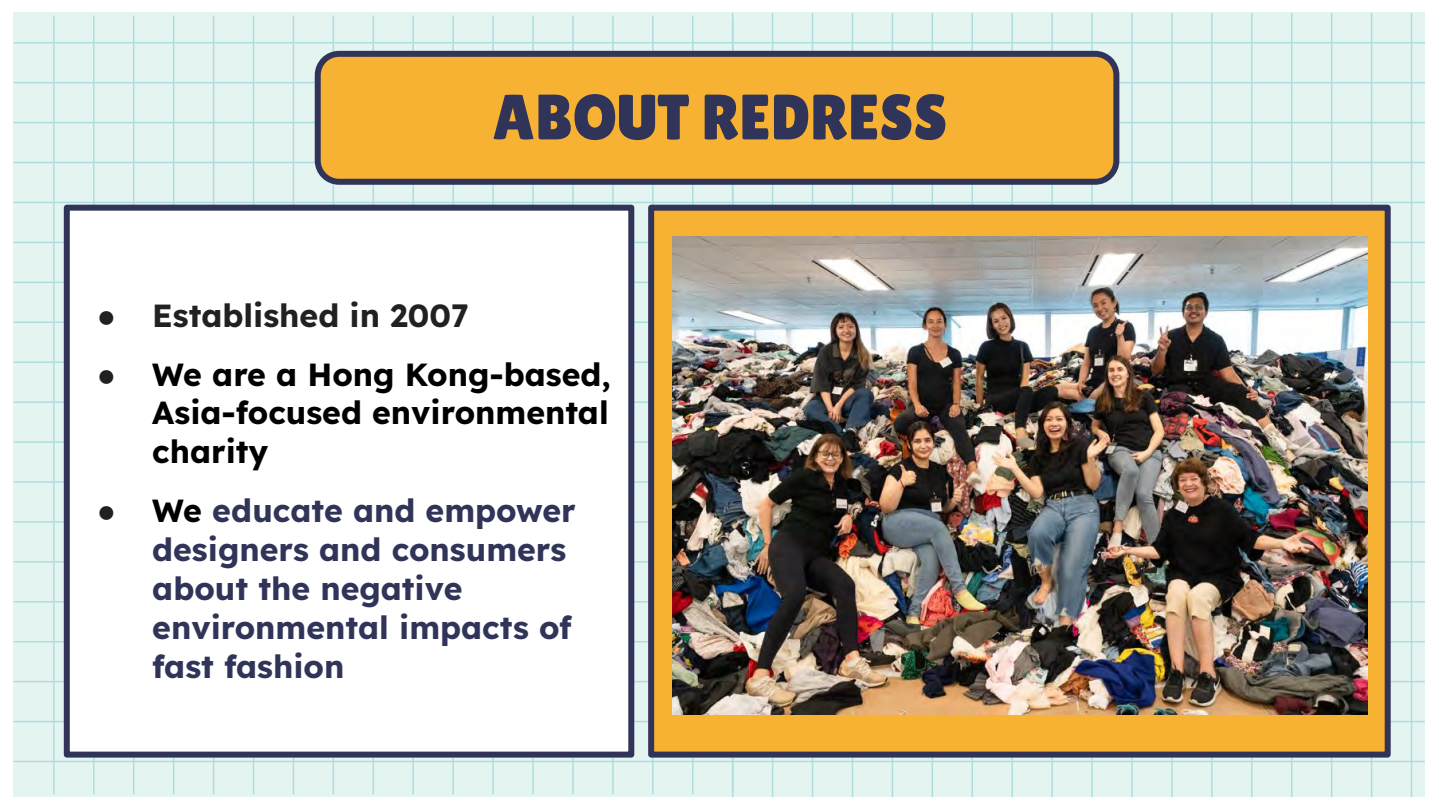
<style>
.page{position:relative;width:1440px;height:810px;background:#fff}
.page>*{position:absolute;margin:0;border:0;box-sizing:border-box;transform-origin:0 0}
.t1{font:64px "Lilita One";color:#313459}
.t2{font:700 32px/38.8px "Lexend";color:#313459}
.t3{font:700 32px/38.8px "Lexend";color:#000;text-align:justify}
.t4{font:700 32px "Lexend";color:#212121}
.s1{font-family:"Arial"}
.s2{font-family:"Arial";color:#212121}
.s3{color:#000}
</style>
<div class="page">
<div style="left:13px;top:13px;width:1412px;height:784px;background:#e4f4f1"></div>
<hr style="left:13px;top:42px;width:1412px;height:1px;background:#aedde0">
<hr style="left:13px;top:82px;width:1412px;height:1px;background:#aedde0">
<hr style="left:13px;top:122px;width:1412px;height:1px;background:#aedde0">
<hr style="left:13px;top:162px;width:1412px;height:1px;background:#aedde0">
<hr style="left:13px;top:202px;width:1412px;height:1px;background:#aedde0">
<hr style="left:13px;top:242px;width:1412px;height:1px;background:#aedde0">
<hr style="left:13px;top:282px;width:1412px;height:1px;background:#aedde0">
<hr style="left:13px;top:322px;width:1412px;height:1px;background:#aedde0">
<hr style="left:13px;top:361px;width:1412px;height:2px;background:#aedde0">
<hr style="left:13px;top:401px;width:1412px;height:2px;background:#aedde0">
<hr style="left:13px;top:441px;width:1412px;height:2px;background:#aedde0">
<hr style="left:13px;top:481px;width:1412px;height:2px;background:#aedde0">
<hr style="left:13px;top:521px;width:1412px;height:2px;background:#aedde0">
<hr style="left:13px;top:561px;width:1412px;height:2px;background:#aedde0">
<hr style="left:13px;top:601px;width:1412px;height:2px;background:#aedde0">
<hr style="left:13px;top:641px;width:1412px;height:1px;background:#aedde0">
<hr style="left:13px;top:681px;width:1412px;height:1px;background:#aedde0">
<hr style="left:13px;top:721px;width:1412px;height:1px;background:#aedde0">
<hr style="left:13px;top:761px;width:1412px;height:1px;background:#aedde0">
<hr style="left:732px;top:18px;width:1px;height:779px;background:#aedde0">
<hr style="left:692px;top:16px;width:2px;height:778px;background:#aedde0">
<hr style="left:652px;top:16px;width:2px;height:778px;background:#aedde0">
<hr style="left:612px;top:16px;width:2px;height:778px;background:#aedde0">
<hr style="left:572px;top:16px;width:2px;height:778px;background:#aedde0">
<hr style="left:532px;top:16px;width:2px;height:778px;background:#aedde0">
<hr style="left:492px;top:16px;width:2px;height:778px;background:#aedde0">
<hr style="left:452px;top:16px;width:2px;height:778px;background:#aedde0">
<hr style="left:412px;top:16px;width:2px;height:778px;background:#aedde0">
<hr style="left:373px;top:16px;width:1px;height:778px;background:#aedde0">
<hr style="left:333px;top:16px;width:1px;height:778px;background:#aedde0">
<hr style="left:293px;top:16px;width:1px;height:778px;background:#aedde0">
<hr style="left:253px;top:16px;width:1px;height:778px;background:#aedde0">
<hr style="left:213px;top:16px;width:1px;height:778px;background:#aedde0">
<hr style="left:173px;top:16px;width:1px;height:778px;background:#aedde0">
<hr style="left:133px;top:16px;width:1px;height:778px;background:#aedde0">
<hr style="left:93px;top:16px;width:2px;height:778px;background:#aedde0">
<hr style="left:53px;top:16px;width:2px;height:778px;background:#aedde0">
<hr style="left:1411px;top:13px;width:1px;height:784px;background:#aedde0">
<hr style="left:1371px;top:13px;width:1px;height:784px;background:#aedde0">
<hr style="left:1331px;top:13px;width:1px;height:784px;background:#aedde0">
<hr style="left:1291px;top:13px;width:1px;height:784px;background:#aedde0">
<hr style="left:1251px;top:13px;width:2px;height:784px;background:#aedde0">
<hr style="left:1211px;top:13px;width:2px;height:784px;background:#aedde0">
<hr style="left:1171px;top:13px;width:2px;height:784px;background:#aedde0">
<hr style="left:1131px;top:13px;width:2px;height:784px;background:#aedde0">
<hr style="left:1091px;top:13px;width:2px;height:784px;background:#aedde0">
<hr style="left:1051px;top:13px;width:2px;height:784px;background:#aedde0">
<hr style="left:1011px;top:13px;width:2px;height:784px;background:#aedde0">
<hr style="left:972px;top:13px;width:1px;height:784px;background:#aedde0">
<hr style="left:932px;top:13px;width:1px;height:784px;background:#aedde0">
<hr style="left:892px;top:13px;width:1px;height:784px;background:#aedde0">
<hr style="left:852px;top:13px;width:1px;height:784px;background:#aedde0">
<hr style="left:812px;top:13px;width:1px;height:784px;background:#aedde0">
<hr style="left:772px;top:13px;width:1px;height:784px;background:#aedde0">
<hr style="left:732px;top:13px;width:1px;height:779px;background:#aedde0">
<div style="left:67px;top:208px;width:564px;height:547px;background:#fff"></div>
<div style="left:64px;top:205px;width:570px;height:553px;border:6px solid #313459"></div>
<svg style="left:312px;top:48px;width:811px;height:140px;background:#e2a840"></svg>
<div style="left:651px;top:208px;width:737px;height:547px;background:#f8b233"></div>
<div style="left:648px;top:205px;width:743px;height:553px;border:6px solid #313459"></div>
<img style="left:673px;top:237px;width:695px;height:478px">
<h1 class="t1" style="left:493px;top:80px;width:456px">ABOUT REDRESS</h1>
<p class="t4" style="left:97px;top:295px;width:373px"><span class="s1">●</span> Established in 2007</p>
<p class="t3" style="left:152px;top:354px;width:460px;text-indent:-55px"><span class="s2">●</span> We are a Hong Kong-based, Asia-focused environmental charity</p>
<p class="t2" style="left:152px;top:491px;width:425px;text-indent:-55px"><span class="s2">●</span> <span class="s3">We</span> educate and empower designers and consumers about the negative environmental impacts of fast fashion</p>
</div>
